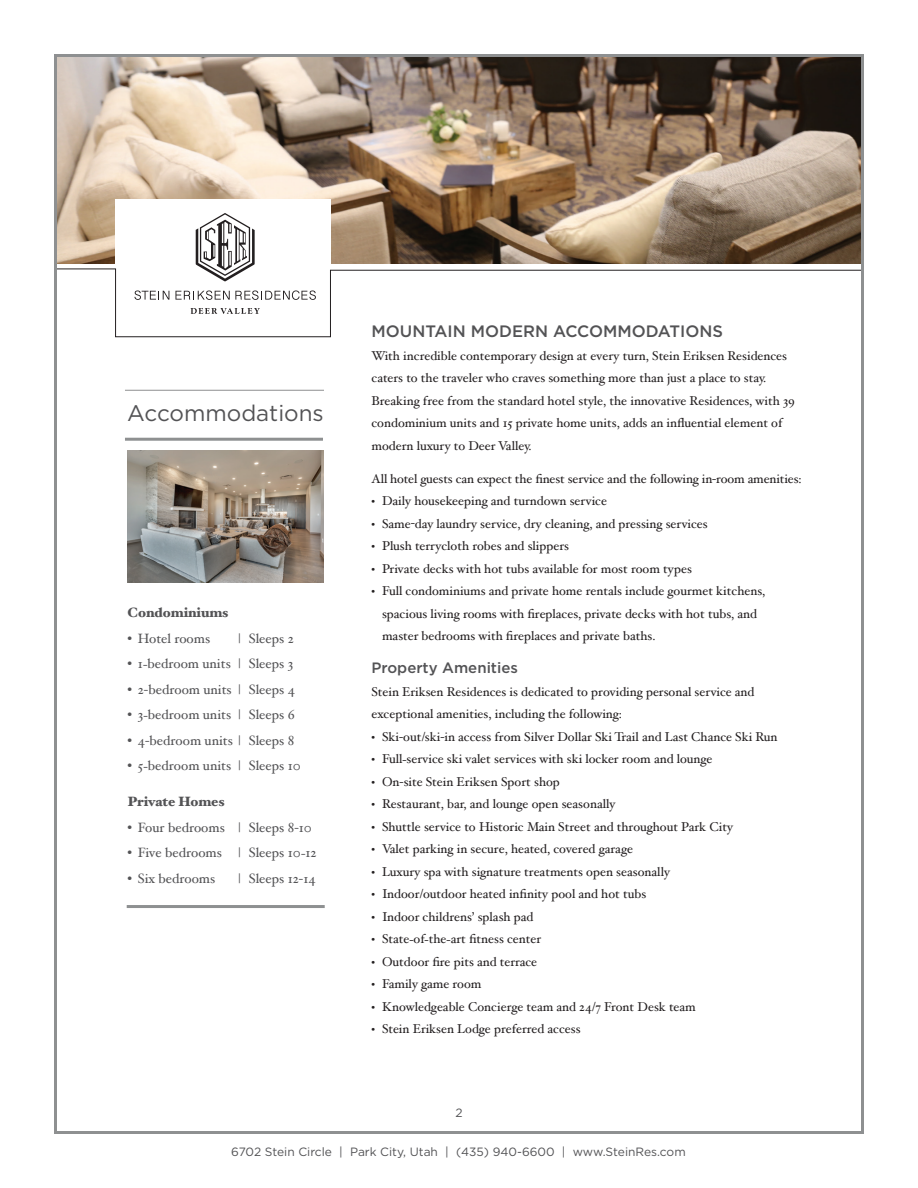
<style>
.page{position:relative;width:918px;height:1188px;background:#fff}
.page>*{position:absolute;margin:0;border:0;box-sizing:border-box;transform-origin:0 0}
.t1{font:22.5px "Gotham HTF";color:#535355}
.t2{font:500 16.5px "Gotham HTF";color:#535355}
.t3{font:500 15px "Gotham HTF";color:#535355}
.t4{font:13.5px "Hoefler Text";color:#535355}
.t5{font:900 13.5px "Hoefler Text";color:#535355}
.t6{font:12.75px/22.5px "Hoefler Text";color:#231f20}
.t7{font:12px "Gotham HTF";color:#535355}
.s1{font-size:10.5px}
</style>
<div class="page">
<img style="left:58px;top:58px;width:802px;height:206px">
<hr style="left:127px;top:905px;width:198px;height:3px;background:#8e9091">
<hr style="left:125px;top:438px;width:198px;height:3px;background:#8e9091">
<hr style="left:125px;top:390px;width:199px;height:1px;background:#8e9091">
<div style="left:116px;top:199px;width:215px;height:127px;background:#fff"></div>
<svg style="left:196px;top:213px;width:59px;height:55px"></svg>
<svg style="left:58px;top:268px;width:802px;height:70px"></svg>
<img style="left:127px;top:450px;width:197px;height:133px">
<h1 class="t1" style="left:127px;top:401px;width:198px">Accommodations</h1>
<p class="t5" style="left:127px;top:605px;width:103px">Condominiums</p>
<p class="t4" style="left:127px;top:630px;width:84px">• Hotel rooms</p>
<p class="t4" style="left:238px;top:630px;width:57px">| Sleeps 2</p>
<p class="t4" style="left:127px;top:656px;width:167px">• 1-bedroom units | Sleeps 3</p>
<p class="t4" style="left:127px;top:681px;width:169px">• 2-bedroom units | Sleeps 4</p>
<p class="t4" style="left:127px;top:707px;width:169px">• 3-bedroom units | Sleeps 6</p>
<p class="t4" style="left:127px;top:732px;width:168px">• 4-bedroom units | Sleeps 8</p>
<p class="t4" style="left:127px;top:758px;width:175px">• 5-bedroom units | Sleeps 10</p>
<p class="t5" style="left:127px;top:794px;width:99px">Private Homes</p>
<p class="t4" style="left:127px;top:819px;width:186px">• Four bedrooms | Sleeps 8-10</p>
<p class="t4" style="left:127px;top:845px;width:191px">• Five bedrooms | Sleeps 10-12</p>
<p class="t4" style="left:127px;top:870px;width:89px">• Six bedrooms</p>
<p class="t4" style="left:238px;top:870px;width:79px">| Sleeps 12-14</p>
<p class="t2" style="left:372px;top:322px;width:353px">MOUNTAIN MODERN ACCOMMODATIONS</p>
<p class="t6" style="left:372px;top:344px;width:425px">With incredible contemporary design at every turn, Stein Eriksen Residences caters to the traveler who craves something more than just a place to stay.<br>Breaking free from the standard hotel style, the innovative Residences, with 39 condominium units and 15 private home units, adds an influential element of modern luxury to Deer Valley.</p>
<p class="t6" style="left:372px;top:467px;width:432px">All hotel guests can expect the finest service and the following in-room amenities:</p>
<p class="t6" style="left:372px;top:490px;width:237px"><span class="s1">•</span> Daily housekeeping and turndown service</p>
<p class="t6" style="left:372px;top:512px;width:338px"><span class="s1">•</span> Same-day laundry service, dry cleaning, and pressing services</p>
<p class="t6" style="left:372px;top:535px;width:199px"><span class="s1">•</span> Plush terrycloth robes and slippers</p>
<p class="t6" style="left:372px;top:557px;width:322px"><span class="s1">•</span> Private decks with hot tubs available for most room types</p>
<p class="t6" style="left:382px;top:580px;width:385px;text-indent:-11px"><span class="s1">•</span> Full condominiums and private home rentals include gourmet kitchens, spacious living rooms with fireplaces, private decks with hot tubs, and master bedrooms with fireplaces and private baths.</p>
<p class="t3" style="left:372px;top:660px;width:148px">Property Amenities</p>
<p class="t6" style="left:372px;top:680px;width:385px">Stein Eriksen Residences is dedicated to providing personal service and exceptional amenities, including the following:</p>
<p class="t6" style="left:372px;top:725px;width:408px"><span class="s1">•</span> Ski-out/ski-in access from Silver Dollar Ski Trail and Last Chance Ski Run</p>
<p class="t6" style="left:372px;top:748px;width:343px"><span class="s1">•</span> Full-service ski valet services with ski locker room and lounge</p>
<p class="t6" style="left:372px;top:770px;width:190px"><span class="s1">•</span> On-site Stein Eriksen Sport shop</p>
<p class="t6" style="left:372px;top:793px;width:245px"><span class="s1">•</span> Restaurant, bar, and lounge open seasonally</p>
<p class="t6" style="left:372px;top:815px;width:363px"><span class="s1">•</span> Shuttle service to Historic Main Street and throughout Park City</p>
<p class="t6" style="left:372px;top:838px;width:263px"><span class="s1">•</span> Valet parking in secure, heated, covered garage</p>
<p class="t6" style="left:372px;top:860px;width:300px"><span class="s1">•</span> Luxury spa with signature treatments open seasonally</p>
<p class="t6" style="left:372px;top:883px;width:276px"><span class="s1">•</span> Indoor/outdoor heated infinity pool and hot tubs</p>
<p class="t6" style="left:372px;top:905px;width:163px"><span class="s1">•</span> Indoor childrens’ splash pad</p>
<p class="t6" style="left:372px;top:928px;width:171px"><span class="s1">•</span> State-of-the-art fitness center</p>
<p class="t6" style="left:372px;top:950px;width:167px"><span class="s1">•</span> Outdoor fire pits and terrace</p>
<p class="t6" style="left:372px;top:973px;width:112px"><span class="s1">•</span> Family game room</p>
<p class="t6" style="left:372px;top:995px;width:326px"><span class="s1">•</span> Knowledgeable Concierge team and 24/7 Front Desk team</p>
<p class="t6" style="left:372px;top:1018px;width:211px"><span class="s1">•</span> Stein Eriksen Lodge preferred access</p>
<p class="t7" style="left:455px;top:1106px;width:9px">2</p>
<p class="t7" style="left:231px;top:1145px;width:456px">6702 Stein Circle | Park City, Utah | (435) 940-6600 | www.SteinRes.com</p>
</div>
